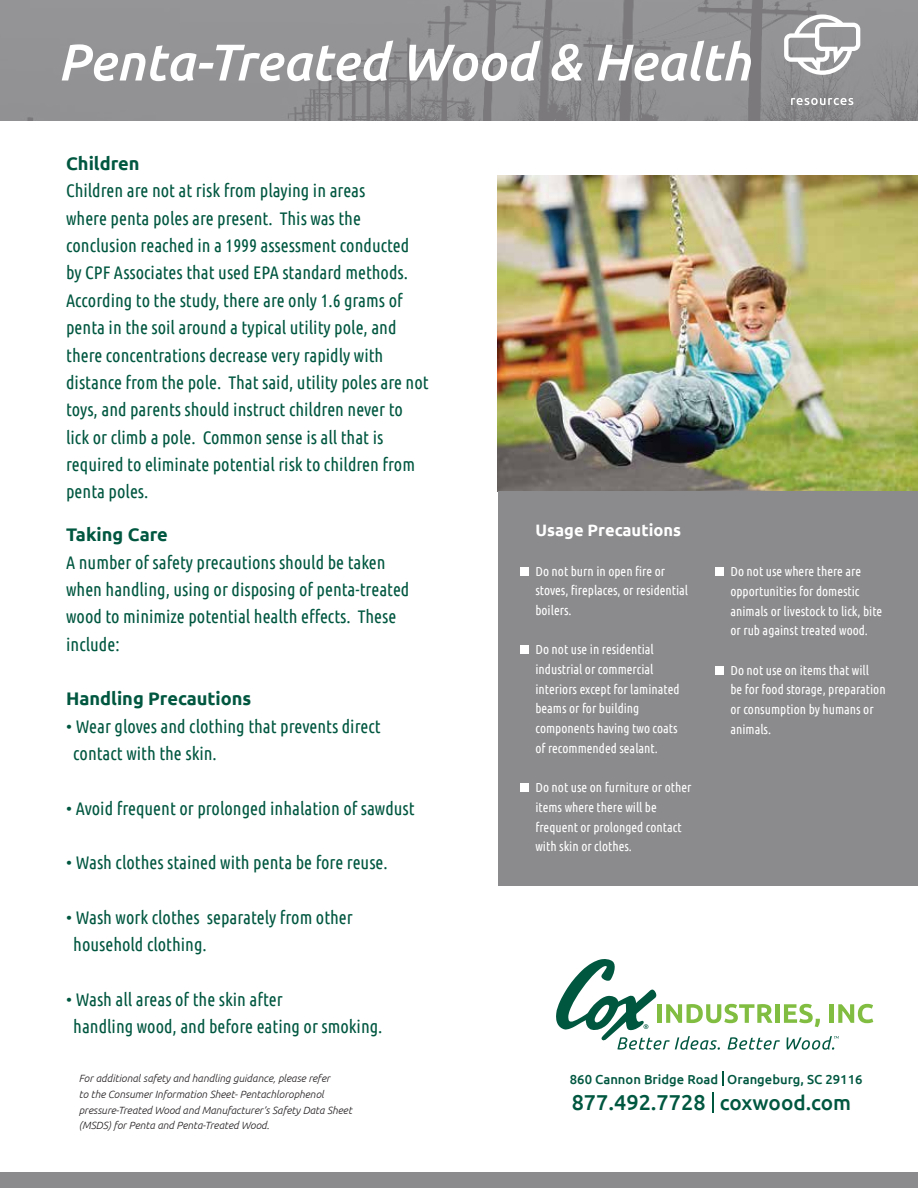
<style>
.page{position:relative;width:918px;height:1188px;background:#fff}
.page>*{position:absolute;margin:0;border:0;box-sizing:border-box;transform-origin:0 0}
.t1{font:italic 500 51.6px "Ubuntu";color:#fff}
.t2{font:500 21.6px "Ubuntu";color:#005740}
.t3{font:18.15px/27.3px "Ubuntu Condensed";color:#005740}
.t4{font:700 18.15px "Ubuntu";color:#005740}
.t5{font:700 16.5px "Ubuntu";color:#fff}
.t6{font:13.05px/19.6px "Ubuntu Condensed";color:#fff}
.t7{font:500 13.05px "Ubuntu";color:#005740}
.t8{font:italic 300 10.5px/15.8px "Ubuntu";color:#231f20}
.s1{font-size:20.7px}
</style>
<div class="page">
<img style="left:498px;top:175px;width:420px;height:317px">
<svg style="left:0;top:0;width:918px;height:120px;background:#908f92"></svg>
<div style="left:0;top:1173px;width:918px;height:15px;background:#8b8a8d"></div>
<svg style="left:556px;top:959px;width:317px;height:91px"></svg>
<svg style="left:712px;top:1092px;width:1px;height:20px"></svg>
<svg style="left:722px;top:1071px;width:2px;height:15px"></svg>
<div style="left:498px;top:492px;width:420px;height:394px;background:#8b8a8d"></div>
<div style="left:716px;top:567px;width:8px;height:9px;background:#fff"></div>
<div style="left:716px;top:666px;width:8px;height:8px;background:#fff"></div>
<div style="left:520px;top:567px;width:9px;height:8px;background:#fff"></div>
<div style="left:520px;top:645px;width:9px;height:9px;background:#fff"></div>
<div style="left:520px;top:783px;width:9px;height:9px;background:#fff"></div>
<svg style="left:784px;top:14px;width:76px;height:61px"></svg>
<svg style="left:791px;top:98px;width:62px;height:7px"></svg>
<h1 class="t1" style="left:58px;top:31px;width:694px">Penta-Treated Wood &amp; Health</h1>
<p class="t4" style="left:66px;top:153px;width:75px">Children</p>
<p class="t3" style="left:66px;top:177px;width:364px">Children are not at risk from playing in areas<br>where penta poles are present. This was the conclusion reached in a 1999 assessment conducted by CPF Associates that used EPA standard methods.<br>According to the study, there are only 1.6 grams of penta in the soil around a typical utility pole, and there concentrations decrease very rapidly with distance from the pole. That said, utility poles are not toys, and parents should instruct children never to lick or climb a pole. Common sense is all that is required to eliminate potential risk to children from penta poles.</p>
<p class="t4" style="left:66px;top:524px;width:103px">Taking Care</p>
<p class="t3" style="left:66px;top:548px;width:345px">A number of safety precautions should be taken when handling, using or disposing of penta-treated wood to minimize potential health effects. These include:</p>
<p class="t4" style="left:66px;top:688px;width:187px">Handling Precautions</p>
<p class="t3" style="left:73px;top:712px;width:309px;text-indent:-7px">• Wear gloves and clothing that prevents direct contact with the skin.</p>
<p class="t3" style="left:66px;top:794px;width:350px">• Avoid frequent or prolonged inhalation of sawdust</p>
<p class="t3" style="left:66px;top:849px;width:323px">• Wash clothes stained with penta be fore reuse.</p>
<p class="t3" style="left:73px;top:903px;width:281px;text-indent:-7px">• Wash work clothes separately from other household clothing.</p>
<p class="t3" style="left:73px;top:985px;width:311px;text-indent:-7px">• Wash all areas of the skin after<br>handling wood, and before eating or smoking.</p>
<p class="t5" style="left:535px;top:520px;width:147px">Usage Precautions</p>
<p class="t6" style="left:535px;top:561px;width:154px">Do not burn in open fire or stoves, fireplaces, or residential boilers.</p>
<p class="t6" style="left:535px;top:639px;width:146px">Do not use in residential industrial or commercial interiors except for laminated beams or for building components having two coats of recommended sealant.</p>
<p class="t6" style="left:535px;top:777px;width:157px">Do not use on furniture or other items where there will be frequent or prolonged contact with skin or clothes.</p>
<p class="t6" style="left:730px;top:561px;width:153px">Do not use where there are opportunities for domestic animals or livestock to lick, bite or rub against treated wood.</p>
<p class="t6" style="left:730px;top:660px;width:157px">Do not use on items that will<br>be for food storage, preparation or consumption by humans or animals.</p>
<p class="t8" style="left:79px;top:1070px;width:253px">For additional safety and handling guidance, please refer</p>
<p class="t7" style="left:570px;top:1071px;width:294px">860 Cannon Bridge Road Orangeburg, SC 29116</p>
<p class="t8" style="left:79px;top:1086px;width:275px">to the Consumer Information Sheet- Pentachlorophenol pressure-Treated Wood and Manufacturer’s Safety Data Sheet (MSDS) for Penta and Penta-Treated Wood.</p>
<p class="t2" style="left:572px;top:1089px;width:281px">877.492.7728 <span class="s1">coxwood.com</span></p>
</div>
